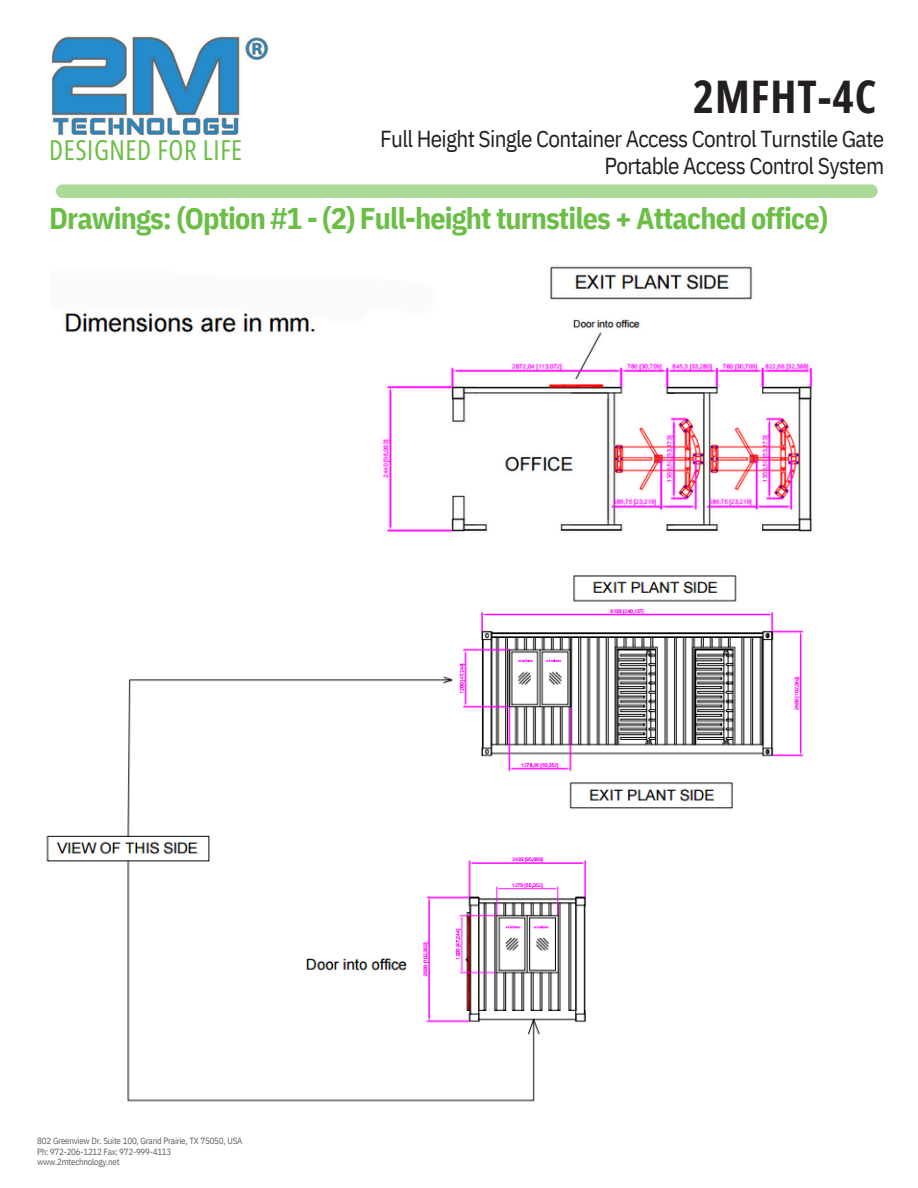
<style>
.page{position:relative;width:918px;height:1188px;background:#fff}
.page>*{position:absolute;margin:0;border:0;box-sizing:border-box;transform-origin:0 0}
.t1{font:700 45px "Open Sans Condensed";letter-spacing:.02em;color:#231f20}
.t2{font:700 30px "IBM Plex Sans Cond";letter-spacing:-.03em;color:#6abe45}
.t3{font:27.45px "Open Sans Condensed";letter-spacing:.025em;color:#6abe45}
.t4{font:23.1px/27.5px "IBM Plex Sans Cond";letter-spacing:-.03em;color:#231f20;text-align:right}
.t5{font:9px/10.2px "IBM Plex Sans Cond";letter-spacing:-.03em;color:#5f6062}
</style>
<div class="page">
<img style="left:51px;top:36px;width:217px;height:99px">
<div style="left:56px;top:184px;width:822px;height:14px;background:#acda97;border-radius:7px"></div>
<img style="left:65px;top:266px;width:748px;height:266px">
<img style="left:46px;top:575px;width:758px;height:527px">
<h2 class="t1" style="left:693px;top:65px;width:185px">2MFHT-4C</h2>
<p class="t4" style="left:380px;top:124px;width:505px">Full Height Single Container Access Control Turnstile Gate<br>Portable Access Control System</p>
<p class="t2" style="left:49px;top:198px;width:780px">Drawings: (Option #1 - (2) Full-height turnstiles + Attached office)</p>
<p class="t3" style="left:49px;top:131px;width:195px">DESIGNED FOR LIFE</p>
<h3 class="t5" style="left:37px;top:1136px;width:207px">802 Greenview Dr. Suite 100, Grand Prairie, TX 75050, USA<br>Ph: 972-206-1212 Fax: 972-999-4113</h3>
<p class="t5" style="left:37px;top:1156px;width:84px">www.2mtechnology.net</p>
</div>
